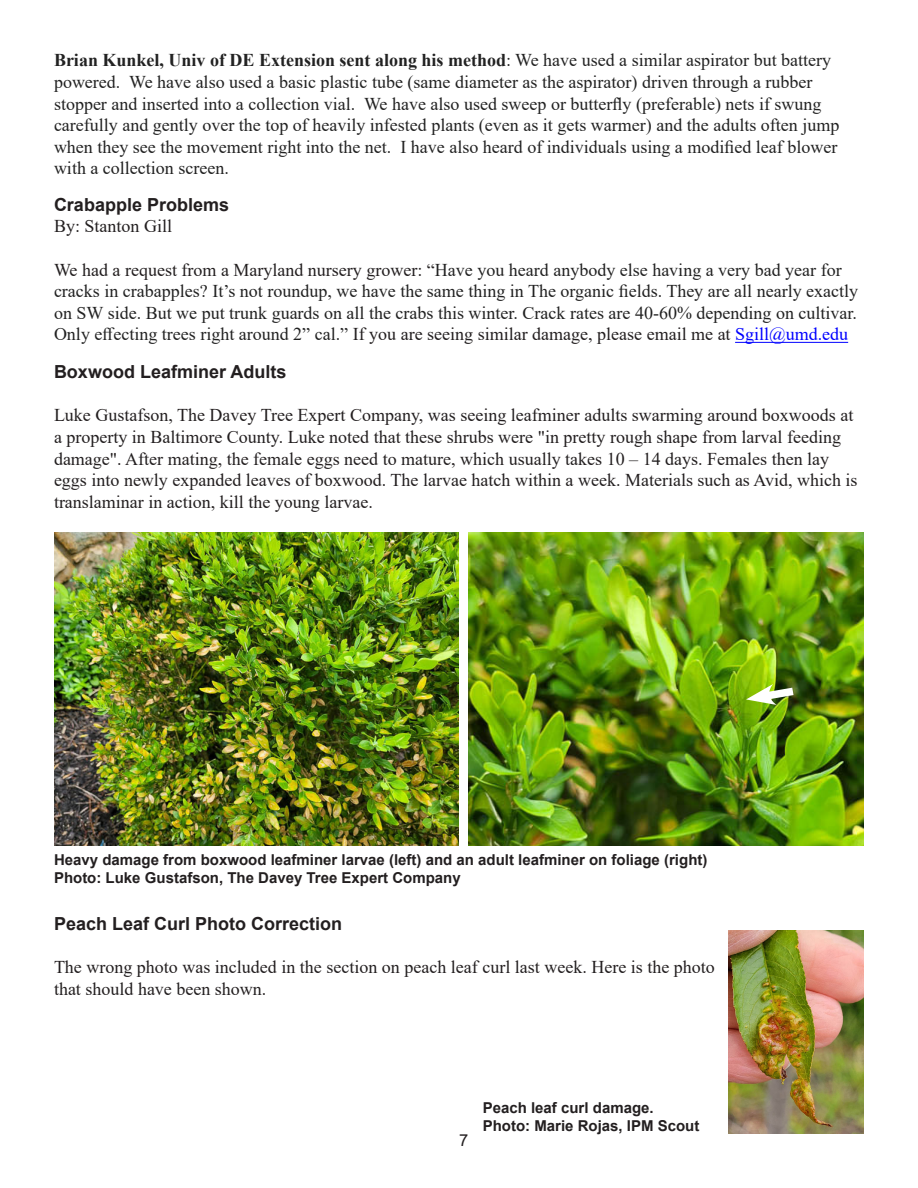
<style>
.page{position:relative;width:918px;height:1188px;background:#fff}
.page>*{position:absolute;margin:0;border:0;box-sizing:border-box;transform-origin:0 0}
.t1{font:18px/21.6px "Times New Roman";color:#222}
.t2{font:18px/21.6px "Times New Roman";color:#231f20}
.t3{font:700 18px/21.6px "Arial";color:#231f20}
.t4{font:16.5px "Arial";color:#231f20}
.t5{font:700 15px "Arial";color:#231f20}
.s1{font-weight:700}
.s2{font-family:"Times New Roman";font-weight:400}
.s3{color:#231f20}
.s4{color:#00f}
</style>
<div class="page">
<hr style="left:735px;top:342px;width:113px;height:1px;background:#00f">
<img style="left:468px;top:533px;width:396px;height:313px">
<img style="left:54px;top:533px;width:405px;height:313px">
<svg style="left:746px;top:683px;width:56px;height:22px"></svg>
<img style="left:728px;top:931px;width:136px;height:203px">
<p class="t1" style="left:54px;top:49px;width:787px"><span class="s1">Brian Kunkel, Univ of DE Extension sent along his method</span>: We have used a similar aspirator but battery powered. We have also used a basic plastic tube (same diameter as the aspirator) driven through a rubber stopper and inserted into a collection vial. We have also used sweep or butterfly (preferable) nets if swung carefully and gently over the top of heavily infested plants (even as it gets warmer) and the adults often jump when they see the movement right into the net. I have also heard of individuals using a modified leaf blower with a collection screen.</p>
<p class="t3" style="left:54px;top:194px;width:177px">Crabapple Problems<br><span class="s2">By: Stanton Gill</span></p>
<p class="t1" style="left:54px;top:258px;width:806px"><span class="s3">We had a request from a Maryland nursery grower: “</span>Have you heard anybody else having a very bad year for cracks in crabapples? It’s not roundup, we have the same thing in The organic fields. They are all nearly exactly on SW side. But we put trunk guards on all the crabs this winter. Crack rates are 40-60% depending on cultivar.<br>Only effecting trees right around 2” cal.” <span class="s3">If you are seeing similar damage, please email me at</span> <span class="s4">Sgill@umd.edu</span></p>
<p class="t3" style="left:54px;top:361px;width:234px">Boxwood Leafminer Adults</p>
<p class="t2" style="left:54px;top:404px;width:805px">Luke Gustafson, The Davey Tree Expert Company, was seeing leafminer adults swarming around boxwoods at a property in Baltimore County. Luke noted that these shrubs were "in pretty rough shape from larval feeding damage". After mating, the female eggs need to mature, which usually takes 10 – 14 days. Females then lay eggs into newly expanded leaves of boxwood. The larvae hatch within a week. Materials such as Avid, which is translaminar in action, kill the young larvae.</p>
<p class="t5" style="left:54px;top:849px;width:655px">Heavy damage from boxwood leafminer larvae (left) and an adult leafminer on foliage (right)</p>
<p class="t5" style="left:54px;top:867px;width:408px">Photo: Luke Gustafson, The Davey Tree Expert Company</p>
<p class="t3" style="left:54px;top:913px;width:290px">Peach Leaf Curl Photo Correction</p>
<p class="t2" style="left:54px;top:956px;width:662px">The wrong photo was included in the section on peach leaf curl last week. Here is the photo that should have been shown.</p>
<p class="t4" style="left:459px;top:1129px;width:11px">7</p>
<p class="t5" style="left:483px;top:1097px;width:172px">Peach leaf curl damage.</p>
<p class="t5" style="left:483px;top:1115px;width:218px">Photo: Marie Rojas, IPM Scout</p>
</div>
